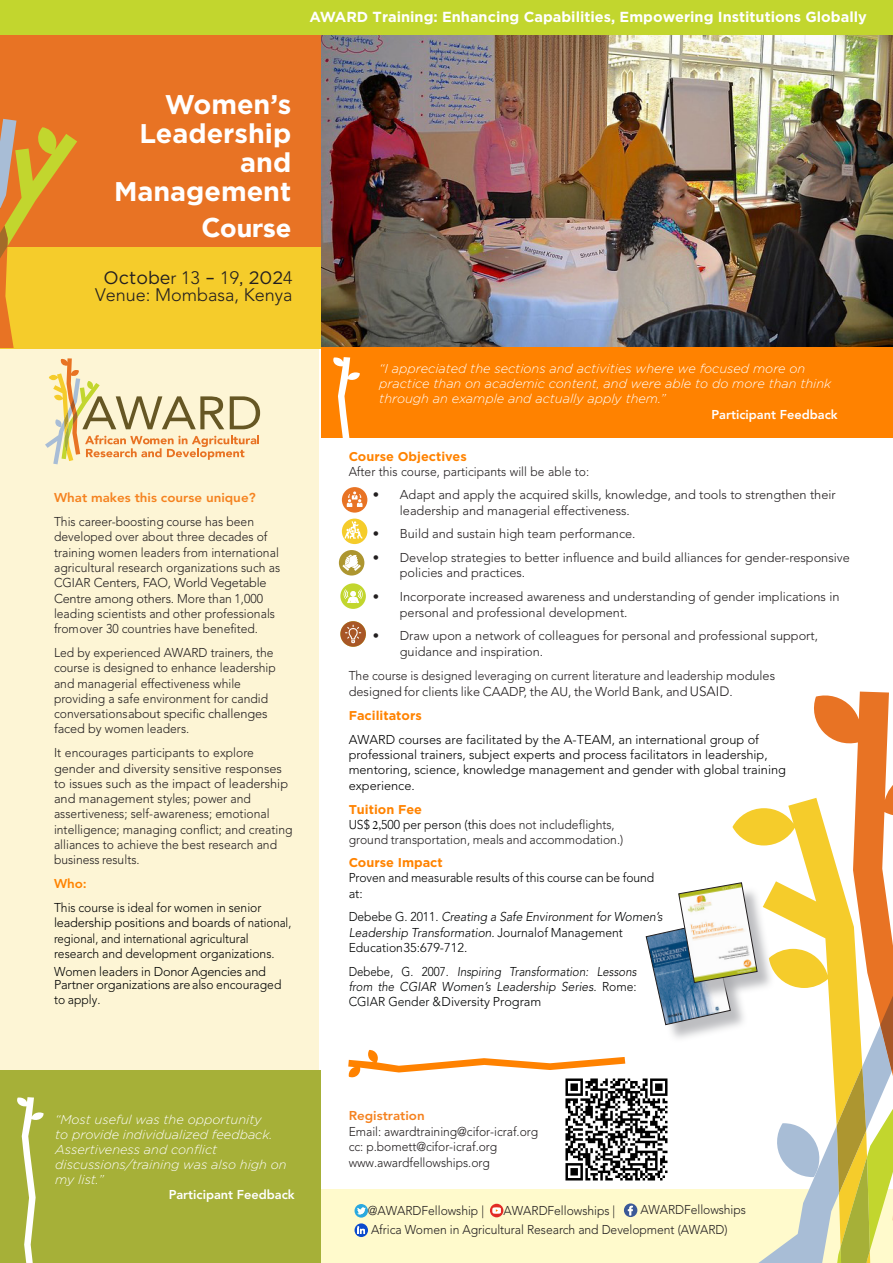
<style>
.page{position:relative;width:893px;height:1263px;background:#fff}
.page>*{position:absolute;margin:0;border:0;box-sizing:border-box;transform-origin:0 0}
.t1{font:700 27px/29.1px "Gotham";color:#fff;text-align:right}
.t2{font:900 27px "Avenir";color:#fff}
.t3{font:300 18px/16.8px "Avenir LT Std";color:#231f20;text-align:center}
.t4{font:700 14.55px "Gotham";color:#fff}
.Body_Text{font:300 12.75px/15.3px "Avenir LT Pro";color:#231f20;scale:.95 1}
.List_Paragraph{font:300 12.75px/15.3px "Avenir LT Pro";color:#231f20}
.t5{font:italic 300 12.75px/15px "Gotham";color:#fff}
.Body_Text-2{font:300 12.75px/15.3px "Avenir LT Pro";color:#000}
.Body_Text-3{font:300 12.75px/23.9px "Avenir LT Pro";letter-spacing:-.005em;color:#010202;scale:.95 1}
.Body_Text-4{font:italic 300 12.75px/15.1px "Avenir LT Pro";color:#010202;text-align:justify;scale:.9 1}
.Body_Text-5{font:300 12.75px/15.3px "Avenir LT Pro";letter-spacing:-.005em;color:#010202}
.Body_Text-6{font:italic 300 12.75px/15.3px "Avenir LT Pro";color:#010202;scale:.95 1}
.paragraph{font:800 12.75px "Avenir LT Pro";color:#fff}
.t6{font:700 12.75px "Gotham";color:#ff8300}
.s1{font-family:"Gotham";font-weight:400}
.s2{font-weight:800;color:#f5821f}
.s3{font-weight:800;color:#ff8300}
.s4{font-family:"Avenir LT Std"}
.s5{font-family:"Avenir LT Std";font-size:13.5px}
.s6{font-family:"Gotham";font-weight:700;color:#ff8300}
.s7{color:#010202}
.s8{font-family:"Minion Pro";font-weight:400;color:#010202}
.s9{font-style:normal}
</style>
<div class="page">
<div style="left:0;top:348px;width:318px;height:758px;background:#fdf5d5"></div>
<div style="left:308px;top:1189px;width:585px;height:74px;background:#fffacc"></div>
<svg style="left:355px;top:1204px;width:13px;height:13px"></svg>
<svg style="left:490px;top:1204px;width:13px;height:13px"></svg>
<svg style="left:624px;top:1203px;width:13px;height:14px"></svg>
<svg style="left:354px;top:1223px;width:14px;height:14px"></svg>
<svg style="left:732px;top:799px;width:80px;height:52px;fill:#f5cc2b"></svg>
<svg style="left:812px;top:691px;width:81px;height:160px"></svg>
<div style="left:0;top:34px;width:323px;height:216px;background:#e87324"></div>
<div style="left:0;top:1070px;width:320px;height:193px;background:#a6b038"></div>
<svg style="left:17px;top:1097px;width:27px;height:166px"></svg>
<div style="left:0;top:248px;width:323px;height:101px;background:#f5cc2b"></div>
<img style="left:321px;top:34px;width:572px;height:314px">
<div style="left:321px;top:348px;width:572px;height:90px;background:#ff8200"></div>
<svg style="left:333px;top:357px;width:27px;height:81px"></svg>
<div style="left:0;top:0;width:893px;height:34px;background:#c2d62e"></div>
<svg style="left:45px;top:358px;width:215px;height:106px"></svg>
<svg style="left:349px;top:1050px;width:276px;height:28px"></svg>
<svg style="left:646px;top:851px;width:247px;height:412px"></svg>
<div style="left:342px;top:487px;width:25px;height:26px;background:#e87324;border-radius:50%"></div>
<svg style="left:347px;top:491px;width:16px;height:16px"></svg>
<div style="left:342px;top:519px;width:25px;height:25px;background:#f5cc2b;border-radius:50%"></div>
<svg style="left:345px;top:521px;width:18px;height:18px"></svg>
<div style="left:339px;top:550px;width:25px;height:25px;background:#ad9630;border-radius:50%"></div>
<svg style="left:340px;top:583px;width:26px;height:26px"></svg>
<svg style="left:342px;top:555px;width:19px;height:16px"></svg>
<svg style="left:343px;top:589px;width:20px;height:14px"></svg>
<svg style="left:340px;top:621px;width:26px;height:26px"></svg>
<svg style="left:345px;top:625px;width:16px;height:18px"></svg>
<svg style="left:0;top:118px;width:77px;height:230px"></svg>
<img style="left:563px;top:1077px;width:107px;height:106px">
<p class="t4" style="left:310px;top:7px;width:559px">AWARD Training: Enhancing Capabilities, Empowering Institutions Globally</p>
<p class="t1" style="left:114px;top:90px;width:179px">Women’s<br>Leadership and<br>Management</p>
<p class="t2" style="left:202px;top:204px;width:91px">Course</p>
<p class="t3" style="left:95px;top:269px;width:199px"><span class="s1">Octobe</span>r 13 <span class="s1">–</span> 19<span class="s1">, 202</span>4<br>Venue: Mombasa, Kenya</p>
<p class="Body_Text" style="left:54px;top:486px;width:214px;line-height:23.9px"><span class="s2">What makes this course unique?<br></span>This career-boosting course has been</p>
<p class="Body_Text" style="left:54px;top:529px;width:240px">developed over about three decades of training women leaders from international agricultural research organizations such as CGIAR Centers, FAO, World Vegetable Centre among others. More than 1,000 leading scientists and other professionals from over 30 countries have benefited.</p>
<p class="Body_Text" style="left:54px;top:645px;width:235px">Led by experienced AWARD trainers, the course is designed to enhance leadership and managerial effectiveness while providing a safe environment for candid conversations about specific challenges faced by women leaders.</p>
<p class="Body_Text" style="left:54px;top:745px;width:253px">It encourages participants to explore gender and diversity sensitive responses to issues such as the impact of leadership and management styles; power and assertiveness; self- awareness; emotional intelligence; managing conflict; and creating alliances to achieve the best research and business results.</p>
<p class="Body_Text-3" style="left:54px;top:872px;width:220px"><span class="s3">Who:<br></span>This course is ideal for women in senior</p>
<p class="Body_Text-5" style="left:54px;top:915px;width:239px">leadership positions and boards of national, regional, and international agricultural research and development organizations.</p>
<p class="Body_Text-3" style="left:54px;top:966px;width:241px;line-height:12.1px">Women leaders in <span class="s4">Donor Agencies</span> and<br>Partner organizations are also encouraged</p>
<p class="Body_Text-3" style="left:54px;top:987px;width:51px">to apply.</p>
<p class="t5" style="left:379px;top:361px;width:454px">“I appreciated the sections and activities where we focused more on practice than on academic content, and were able to do more than think through an example and actually apply them.”</p>
<p class="paragraph" style="left:711px;top:407px;width:128px">Participant Feedback</p>
<p class="t6" style="left:349px;top:448px;width:120px">Course Objectives</p>
<p class="Body_Text" style="left:349px;top:464px;width:255px">After this course, participants will be able to:</p>
<p class="List_Paragraph" style="left:400px;top:487px;width:437px;text-indent:-27px">• Adapt and apply the acquired skills, knowledge, and tools to strengthen their leadership and managerial effectiveness.</p>
<p class="List_Paragraph" style="left:373px;top:526px;width:264px">• Build and sustain high team performance.</p>
<p class="List_Paragraph" style="left:400px;top:550px;width:452px;text-indent:-27px">• Develop strategies to better influence and build alliances for gender-responsive policies and practices.</p>
<p class="List_Paragraph" style="left:400px;top:589px;width:441px;text-indent:-27px">• Incorporate increased awareness and understanding of gender implications in personal and professional development.</p>
<p class="List_Paragraph" style="left:400px;top:628px;width:420px;text-indent:-27px">• Draw upon a network of colleagues for personal and professional support, guidance and inspiration.</p>
<p class="Body_Text" style="left:349px;top:668px;width:450px;line-height:15.9px">The course is designed leveraging on current literature and leadership modules designed for clients like CAADP, the AU, the World Bank, and <span class="s5">USAID</span>.</p>
<p class="Body_Text-2" style="left:349px;top:704px;width:412px;line-height:23.9px"><span class="s6">Facilitators<br></span>AWARD courses are facilitated by <span class="s4">the</span> A-TEAM, an international group of</p>
<p class="Body_Text-2" style="left:349px;top:747px;width:439px">professional trainers, subject experts and process facilitators in leadership, mentoring, science, knowledge management and gender with global training experience.</p>
<p class="Body_Text" style="left:349px;top:801px;width:291px"><span class="s6">Tuition Fee<br></span><span class="s7">US$</span> <span class="s8">2,</span><span class="s7">500 per person (this</span> does not include flights, ground transportation, meals and accommodation.)</p>
<p class="t6" style="left:349px;top:854px;width:96px">Course Impact</p>
<p class="Body_Text-3" style="left:349px;top:870px;width:323px;line-height:15.3px">Proven and measurable results of this course can be found at:</p>
<p class="Body_Text-6" style="left:349px;top:909px;width:332px"><span class="s9">Debebe G. 2011.</span> Creating a Safe Environment for Women’s<br>Leadership Transformation. <span class="s9">Journalof Management<br>Education 35:679-712.</span></p>
<p class="Body_Text-4" style="left:349px;top:964px;width:321px"><span class="s9">Debebe, G. 2007.</span> Inspiring Transformation: Lessons from the CGIAR Women’s Leadership Series. <span class="s9">Rome:<br>CGIAR Gender &amp; Diversity Program</span></p>
<p class="t5" style="left:55px;top:1112px;width:233px">“Most useful was the opportunity<br>to provide individualized feedback.<br>Assertiveness and conflict discussions/training was also high on my list.”</p>
<p class="paragraph" style="left:169px;top:1187px;width:128px">Participant Feedback</p>
<p class="Body_Text" style="left:349px;top:1108px;width:201px"><span class="s2">Registration<br></span>Email: awardtraining@cifor-icraf.org cc: p.bomett@cifor-icraf.org www.awardfellowships.org</p>
<p class="Body_Text" style="left:368px;top:1202px;width:124px">@AWARDFellowship |</p>
<p class="Body_Text" style="left:504px;top:1202px;width:119px">AWARDFellowships |</p>
<p class="Body_Text" style="left:640px;top:1202px;width:113px">AWARDFellowships</p>
<p class="Body_Text" style="left:371px;top:1222px;width:377px">Africa Women in Agricultural Research and Development (AWARD)</p>
</div>
